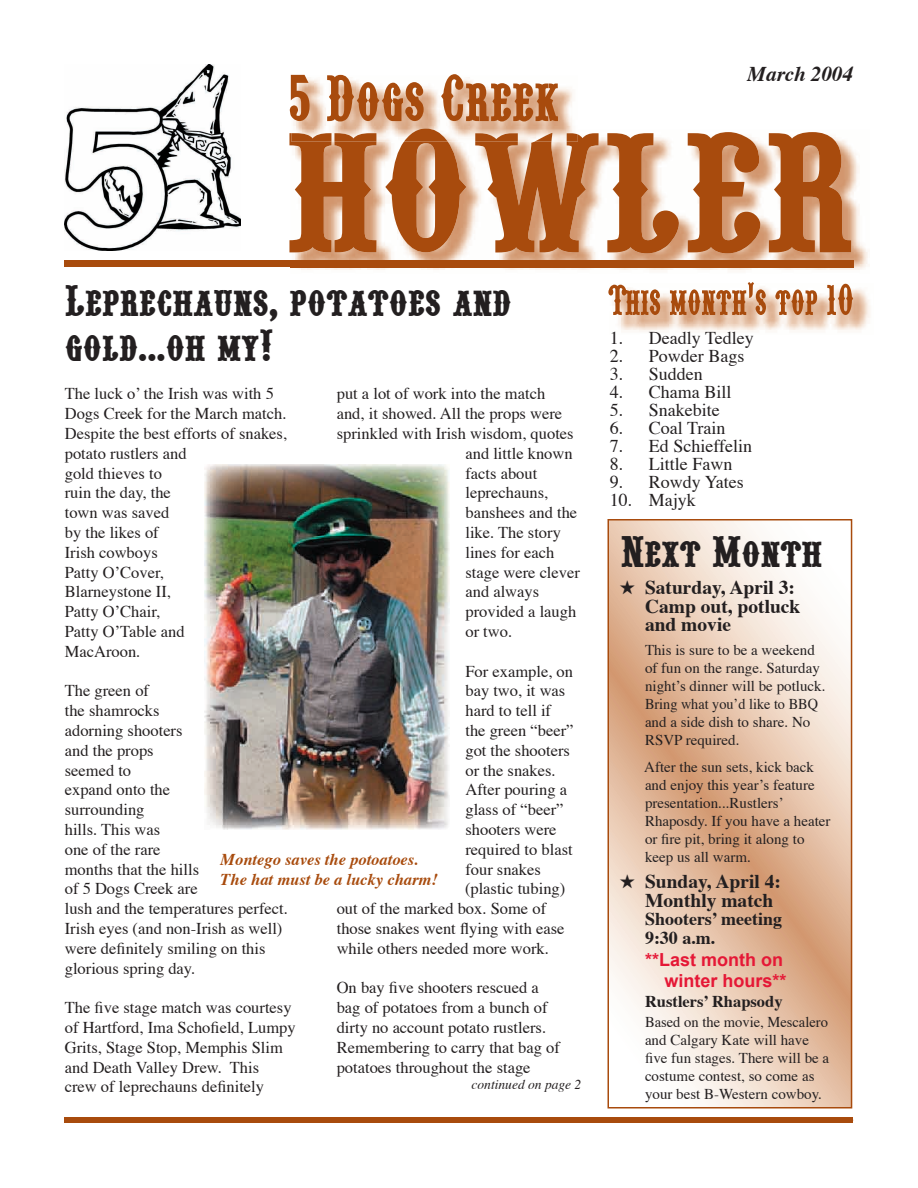
<style>
.page{position:relative;width:918px;height:1188px;background:#fff}
.page>*{position:absolute;margin:0;border:0;box-sizing:border-box;transform-origin:0 0}
.t1{font:45px/45px "Pointedly Mad";color:#231f20}
.t2{font:italic 700 21px "Times";color:#231f20}
.t3{font:700 19.5px/18.8px "Times";color:#231f20}
.t4{font:18px "Times";color:#231f20}
.t5{font:700 18px/21.6px "Arial";color:#e51836;text-align:right}
.t6{font:700 18px/18.8px "Times";color:#231f20}
.t7{font:16.5px/19.8px "Times";color:#231f20}
.t8{font:italic 700 16.5px/19.8px "Times";color:#a84b0d}
.t9{font:700 16.5px "Times";color:#231f20}
.t10{font:15px/18px "Times";color:#231f20}
.t11{font:italic 13.5px "Times";color:#231f20}
</style>
<div class="page">
<svg style="left:609px;top:520px;width:242px;height:587px;background:#eaccb7"></svg>
<hr style="left:608px;top:520px;width:1px;height:588px;background:#a84b0d">
<hr style="left:608px;top:1107px;width:244px;height:1px;background:#a84b0d">
<hr style="left:851px;top:520px;width:1px;height:588px;background:#a84b0d">
<hr style="left:608px;top:519px;width:244px;height:1px;background:#a84b0d">
<div style="left:65px;top:261px;width:226px;height:6px;background:#a84b0d"></div>
<div style="left:65px;top:1117px;width:788px;height:6px;background:#a84b0d"></div>
<img style="left:65px;top:65px;width:175px;height:185px">
<img style="left:291px;top:148px;width:577px;height:122px">
<div style="left:291px;top:261px;width:562px;height:6px;background:#a84b0d"></div>
<svg style="left:289px;top:132px;width:562px;height:122px"></svg>
<img style="left:293px;top:87px;width:280px;height:41px">
<img style="left:291px;top:128px;width:287px;height:14px">
<svg style="left:290px;top:74px;width:268px;height:47px"></svg>
<img style="left:618px;top:289px;width:252px;height:43px">
<svg style="left:608px;top:282px;width:245px;height:33px"></svg>
<img style="left:205px;top:464px;width:244px;height:365px">
<p class="t2" style="left:748px;top:60px;width:107px">March 2004</p>
<h1 class="t1" style="left:65px;top:276px;width:448px">Leprechauns, potatoes and gold...oh my!</h1>
<p class="t7" style="left:65px;top:385px;width:224px">The luck oʼ the Irish was with 5<br>Dogs Creek for the March match.<br>Despite the best efforts of snakes, potato rustlers and<br>gold thieves to<br>ruin the day, the<br>town was saved<br>by the likes of<br>Irish cowboys<br>Patty OʼCover,<br>Blarneystone II,<br>Patty OʼChair,<br>Patty OʼTable and<br>MacAroon.</p>
<p class="t7" style="left:65px;top:682px;width:225px">The green of<br>the shamrocks<br>adorning shooters<br>and the props<br>seemed to<br>expand onto the<br>surrounding<br>hills. This was<br>one of the rare<br>months that the hills<br>of 5 Dogs Creek are<br>lush and the temperatures perfect.<br>Irish eyes (and non-Irish as well) were definitely smiling on this glorious spring day.</p>
<p class="t7" style="left:65px;top:999px;width:232px">The five stage match was courtesy of Hartford, Ima Schofield, Lumpy<br>Grits, Stage Stop, Memphis Slim and Death Valley Drew. This<br>crew of leprechauns definitely</p>
<p class="t7" style="left:337px;top:385px;width:210px">put a lot of work into the match</p>
<p class="t7" style="left:337px;top:405px;width:227px">and, it showed. All the props were</p>
<p class="t7" style="left:337px;top:425px;width:238px">sprinkled with Irish wisdom, quotes</p>
<p class="t7" style="left:465px;top:444px;width:109px">and little known</p>
<p class="t7" style="left:465px;top:464px;width:73px">facts about</p>
<p class="t7" style="left:465px;top:484px;width:84px">leprechauns,</p>
<p class="t7" style="left:465px;top:504px;width:113px">banshees and the</p>
<p class="t7" style="left:465px;top:524px;width:97px">like. The story</p>
<p class="t7" style="left:465px;top:543px;width:90px">lines for each</p>
<p class="t7" style="left:465px;top:563px;width:116px">stage were clever</p>
<p class="t7" style="left:465px;top:583px;width:75px">and always</p>
<p class="t7" style="left:465px;top:603px;width:112px">provided a laugh</p>
<p class="t7" style="left:465px;top:623px;width:48px">or two.</p>
<p class="t7" style="left:465px;top:662px;width:109px">For example, on</p>
<p class="t7" style="left:465px;top:682px;width:101px">bay two, it was</p>
<p class="t7" style="left:465px;top:702px;width:87px">hard to tell if</p>
<p class="t7" style="left:465px;top:722px;width:110px">the green “beer”</p>
<p class="t7" style="left:465px;top:741px;width:106px">got the shooters</p>
<p class="t7" style="left:465px;top:761px;width:92px">or the snakes.</p>
<p class="t7" style="left:465px;top:781px;width:103px">After pouring a</p>
<p class="t7" style="left:465px;top:801px;width:100px">glass of “beer”</p>
<p class="t7" style="left:465px;top:821px;width:93px">shooters were</p>
<p class="t7" style="left:465px;top:840px;width:109px">required to blast</p>
<p class="t7" style="left:465px;top:860px;width:77px">four snakes</p>
<p class="t7" style="left:465px;top:880px;width:102px">(plastic tubing)</p>
<p class="t7" style="left:337px;top:900px;width:211px">out of the marked box. Some of</p>
<p class="t7" style="left:337px;top:920px;width:229px">those snakes went flying with ease</p>
<p class="t7" style="left:337px;top:939px;width:214px">while others needed more work.</p>
<p class="t7" style="left:337px;top:979px;width:225px">On bay five shooters rescued a bag of potatoes from a bunch of dirty no account potato rustlers.<br>Remembering to carry that bag of potatoes throughout the stage</p>
<p class="t11" style="left:472px;top:1076px;width:111px">continued on page 2</p>
<p class="t8" style="left:220px;top:850px;width:219px">Montego saves the potoatoes.<br>The hat must be a lucky charm!</p>
<p class="t4" style="left:610px;top:326px;width:145px">1. Deadly Tedley</p>
<p class="t4" style="left:610px;top:344px;width:136px">2. Powder Bags</p>
<p class="t4" style="left:610px;top:362px;width:94px">3. Sudden</p>
<p class="t4" style="left:610px;top:380px;width:123px">4. Chama Bill</p>
<p class="t4" style="left:610px;top:398px;width:111px">5. Snakebite</p>
<p class="t4" style="left:610px;top:416px;width:117px">6. Coal Train</p>
<p class="t4" style="left:610px;top:434px;width:144px">7. Ed Schieffelin</p>
<p class="t4" style="left:610px;top:452px;width:124px">8. Little Fawn</p>
<p class="t4" style="left:610px;top:470px;width:136px">9. Rowdy Yates</p>
<p class="t4" style="left:610px;top:488px;width:87px">10. Majyk</p>
<h1 class="t1" style="left:621px;top:527px;width:203px">Next Month</h1>
<p class="t3" style="left:645px;top:579px;width:157px;text-indent:-26px">★ Saturday, April 3:<br>Camp out, potluck and movie</p>
<p class="t10" style="left:645px;top:642px;width:182px">This is sure to be a weekend of fun on the range. Saturday nightʼs dinner will be potluck.<br>Bring what youʼd like to BBQ and a side dish to share. No<br>RSVP required.</p>
<p class="t10" style="left:644px;top:759px;width:188px">After the sun sets, kick back and enjoy this yearʼs feature presentation...Rustlersʼ<br>Rhaposdy. If you have a heater or fire pit, bring it along to keep us all warm.</p>
<p class="t3" style="left:645px;top:873px;width:138px;text-indent:-26px">★ Sunday, April 4:<br>Monthly match</p>
<p class="t6" style="left:645px;top:911px;width:139px">Shootersʼ meeting<br>9:30 a.m.</p>
<p class="t5" style="left:645px;top:949px;width:143px">**Last month on winter hours**</p>
<p class="t9" style="left:645px;top:991px;width:139px">Rustlersʼ Rhapsody</p>
<p class="t10" style="left:645px;top:1014px;width:186px">Based on the movie, Mescalero and Calgary Kate will have five fun stages. There will be a costume contest, so come as your best B-Western cowboy.</p>
</div>
